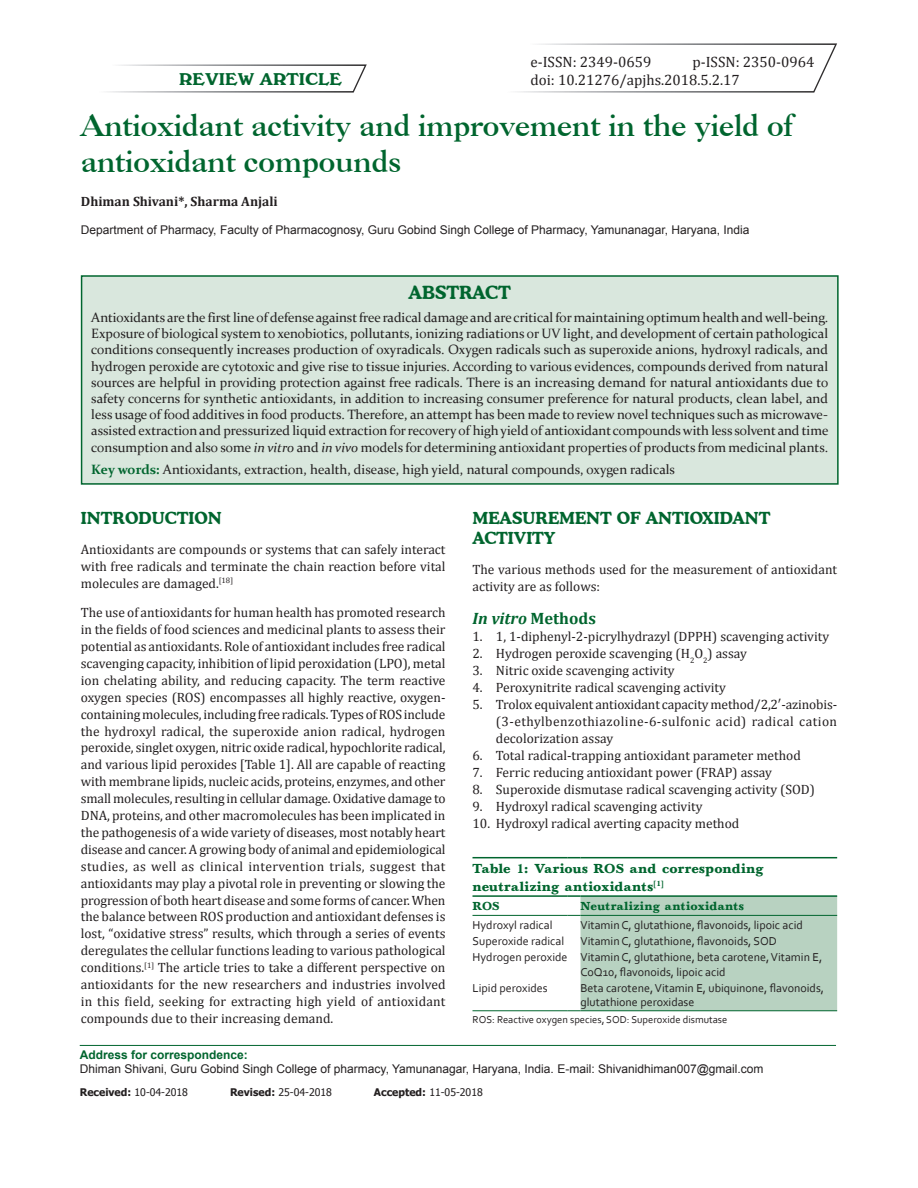
<style>
.page{position:relative;width:918px;height:1188px;background:#fff}
.page>*{position:absolute;margin:0;border:0;box-sizing:border-box;transform-origin:0 0}
.AT{font:700 30px/36px "Caslon BT";color:#00652e}
.ABSH{font:700 18px "Cooper BT";color:#00652e}
.t1{font:700 16.5px/20.2px "Cooper BT";color:#00652e}
.t2{font:italic 700 16.5px "Cambria";color:#00652e}
.AH{font:16.5px "Windsor BT";color:#00652e}
.DOI{font:15px "Cambria";color:#231f20}
.TX{font:13.5px/17px "Cambria";color:#231f20;text-align:justify}
.ABS{font:13.5px/16.2px "Constantia";color:#231f20;text-align:justify}
.L{font:13.5px/17px "Cambria";color:#231f20;text-align:justify}
.KWD{font:13.5px "Constantia";color:#231f20}
.TT{font:700 13.5px/18px "Baskerville";letter-spacing:.01em;color:#00652e}
.AU{font:700 13.5px "Cambria";color:#231f20}
.TB{font:12px/14.4px "Corbel";color:#231f20}
.ADD{font:12px/14.4px "Arial";color:#231f20}
.AFF{font:12px "Arial";color:#231f20}
.TBL{font:12px/14.4px "Corbel";color:#231f20}
.TCH{font:700 12px "Baskerville";letter-spacing:.015em;color:#00652e}
.HIS{font:10.5px "Tahoma";color:#231f20}
.TFN{font:10.5px "Corbel";color:#231f20}
.s1{font-style:italic}
.s2{font-weight:700;color:#00652e}
.s3{font-style:normal}
.s4{font-weight:700}
</style>
<div class="page">
<div style="left:82px;top:276px;width:756px;height:208px;background:#d9e7dd"></div>
<div style="left:81px;top:275px;width:758px;height:210px;border:2px solid #00652e"></div>
<hr style="left:80px;top:1045px;width:756px;height:1px;background:#00652e">
<svg style="left:107px;top:64px;width:260px;height:29px"></svg>
<svg style="left:517px;top:43px;width:320px;height:50px"></svg>
<hr style="left:472px;top:857px;width:96px;height:1px;background:#00652e">
<svg style="left:568px;top:857px;width:12px;height:1px"></svg>
<hr style="left:580px;top:857px;width:257px;height:1px;background:#00652e">
<hr style="left:472px;top:1010px;width:96px;height:1px;background:#00652e">
<hr style="left:472px;top:895px;width:96px;height:2px;background:#00652e">
<hr style="left:472px;top:915px;width:96px;height:1px;background:#00652e">
<svg style="left:568px;top:895px;width:269px;height:116px;background:#b7d1c0"></svg>
<hr style="left:580px;top:915px;width:257px;height:1px;background:#00652e">
<p class="AH" style="left:179px;top:69px;width:164px">REVIEW ARTICLE</p>
<p class="DOI" style="left:530px;top:53px;width:122px">e-ISSN: 2349-0659</p>
<p class="DOI" style="left:692px;top:53px;width:123px">p-ISSN: 2350-0964</p>
<p class="DOI" style="left:530px;top:71px;width:211px">doi: 10.21276/apjhs.2018.5.2.17</p>
<p class="AT" style="left:81px;top:107px;width:714px">Antioxidant activity and improvement in the yield of antioxidant compounds</p>
<p class="AU" style="left:81px;top:192px;width:199px">Dhiman Shivani*, Sharma Anjali</p>
<p class="AFF" style="left:81px;top:221px;width:670px">Department of Pharmacy, Faculty of Pharmacognosy, Guru Gobind Singh College of Pharmacy, Yamunanagar, Haryana, India</p>
<p class="ABSH" style="left:409px;top:282px;width:104px">ABSTRACT</p>
<p class="ABS" style="left:91px;top:309px;width:739px">Antioxidants are the first line of defense against free radical damage and are critical for maintaining optimum health and well-being.<br>Exposure of biological system to xenobiotics, pollutants, ionizing radiations or UV light, and development of certain pathological conditions consequently increases production of oxyradicals. Oxygen radicals such as superoxide anions, hydroxyl radicals, and hydrogen peroxide are cytotoxic and give rise to tissue injuries. According to various evidences, compounds derived from natural sources are helpful in providing protection against free radicals. There is an increasing demand for natural antioxidants due to safety concerns for synthetic antioxidants, in addition to increasing consumer preference for natural products, clean label, and less usage of food additives in food products. Therefore, an attempt has been made to review novel techniques such as microwave&shy;assisted extraction and pressurized liquid extraction for recovery of high yield of antioxidant compounds with less solvent and time consumption and also some <span class="s1">in vitro</span> and <span class="s1">in vivo</span> models for determining antioxidant properties of products from medicinal plants.</p>
<p class="KWD" style="left:91px;top:460px;width:585px"><span class="s2">Key words:</span> Antioxidants, extraction, health, disease, high yield, natural compounds, oxygen radicals</p>
<h1 class="t1" style="left:81px;top:508px;width:142px">INTRODUCTION</h1>
<p class="TX" style="left:81px;top:541px;width:366px">Antioxidants are compounds or systems that can safely interact with free radicals and terminate the chain reaction before vital molecules are damaged.<sup>[18]</sup></p>
<p class="TX" style="left:81px;top:604px;width:366px">The use of antioxidants for human health has promoted research in the fields of food sciences and medicinal plants to assess their potential as antioxidants. Role of antioxidant includes free radical scavenging capacity, inhibition of lipid peroxidation (LPO), metal ion chelating ability, and reducing capacity. The term reactive oxygen species (ROS) encompasses all highly reactive, oxygen&shy;containing molecules, including free radicals. Types of ROS include the hydroxyl radical, the superoxide anion radical, hydrogen peroxide, singlet oxygen, nitric oxide radical, hypochlorite radical, and various lipid peroxides [Table 1]. All are capable of reacting with membrane lipids, nucleic acids, proteins, enzymes, and other small molecules, resulting in cellular damage. Oxidative damage to DNA, proteins, and other macromolecules has been implicated in the pathogenesis of a wide variety of diseases, most notably heart disease and cancer. A growing body of animal and epidemiological studies, as well as clinical intervention trials, suggest that antioxidants may play a pivotal role in preventing or slowing the progression of both heart disease and some forms of cancer.When the balance between ROS production and antioxidant defenses is lost, “oxidative stress” results, which through a series of events deregulates the cellular functions leading to various pathological conditions.<sup>[1]</sup> The article tries to take a different perspective on antioxidants for the new researchers and industries involved in this field, seeking for extracting high yield of antioxidant compounds due to their increasing demand.</p>
<h1 class="t1" style="left:472px;top:508px;width:300px">MEASUREMENT OF ANTIOXIDANT<br>ACTIVITY</h1>
<p class="TX" style="left:472px;top:561px;width:366px">The various methods used for the measurement of antioxidant activity are as follows:</p>
<h2 class="t2" style="left:472px;top:607px;width:125px">In vitro <span class="s3">Methods</span></h2>
<p class="L" style="left:472px;top:628px;width:358px">1. 1, 1-diphenyl-2-picrylhydrazyl (DPPH) scavenging activity</p>
<p class="L" style="left:472px;top:645px;width:276px">2. Hydrogen peroxide scavenging (H<sub>2</sub>O<sub>2</sub>) assay</p>
<p class="L" style="left:472px;top:662px;width:204px">3. Nitric oxide scavenging activity</p>
<p class="L" style="left:472px;top:679px;width:255px">4. Peroxynitrite radical scavenging activity</p>
<p class="L" style="left:496px;top:696px;width:343px;text-indent:-23px">5. Trolox equivalent antioxidant capacity method/2,2′-azinobis-(3-ethylbenzothiazoline-6-sulfonic acid) radical cation decolorization assay</p>
<p class="L" style="left:472px;top:747px;width:330px">6. Total radical-trapping antioxidant parameter method</p>
<p class="L" style="left:472px;top:764px;width:301px">7. Ferric reducing antioxidant power (FRAP) assay</p>
<p class="L" style="left:472px;top:781px;width:344px">8. Superoxide dismutase radical scavenging activity (SOD)</p>
<p class="L" style="left:472px;top:798px;width:232px">9. Hydroxyl radical scavenging activity</p>
<p class="L" style="left:472px;top:815px;width:268px">10. Hydroxyl radical averting capacity method</p>
<p class="TT" style="left:472px;top:860px;width:293px">Table 1: Various ROS and corresponding neutralizing antioxidants<sup>[1]</sup></p>
<p class="TCH" style="left:472px;top:899px;width:29px">ROS</p>
<p class="TCH" style="left:580px;top:899px;width:165px">Neutralizing antioxidants</p>
<p class="TB" style="left:472px;top:917px;width:82px">Hydroxyl radical</p>
<p class="TB" style="left:580px;top:917px;width:224px">Vitamin C, glutathione, flavonoids, lipoic acid</p>
<p class="TB" style="left:472px;top:933px;width:93px">Superoxide radical</p>
<p class="TB" style="left:580px;top:933px;width:198px">Vitamin C, glutathione, flavonoids, SOD</p>
<p class="TB" style="left:472px;top:950px;width:97px">Hydrogen peroxide</p>
<p class="TB" style="left:580px;top:950px;width:243px">Vitamin C, glutathione, beta carotene, Vitamin E,<br>CoQ10, flavonoids, lipoic acid</p>
<p class="TBL" style="left:472px;top:981px;width:77px">Lipid peroxides</p>
<p class="TBL" style="left:580px;top:981px;width:245px">Beta carotene, Vitamin E, ubiquinone, flavonoids, glutathione peroxidase</p>
<p class="TFN" style="left:472px;top:1013px;width:256px">ROS: Reactive oxygen species, SOD: Superoxide dismutase</p>
<p class="ADD" style="left:80px;top:1047px;width:685px"><span class="s2">Address for correspondence:<br></span>Dhiman Shivani, Guru Gobind Singh College of pharmacy, Yamunanagar, Haryana, India. E-mail: Shivanidhiman007@gmail.com</p>
<p class="HIS" style="left:80px;top:1085px;width:110px"><span class="s4">Received:</span> 10-04-2018</p>
<p class="HIS" style="left:230px;top:1085px;width:103px"><span class="s4">Revised:</span> 25-04-2018</p>
<p class="HIS" style="left:374px;top:1085px;width:110px"><span class="s4">Accepted:</span> 11-05-2018</p>
</div>
